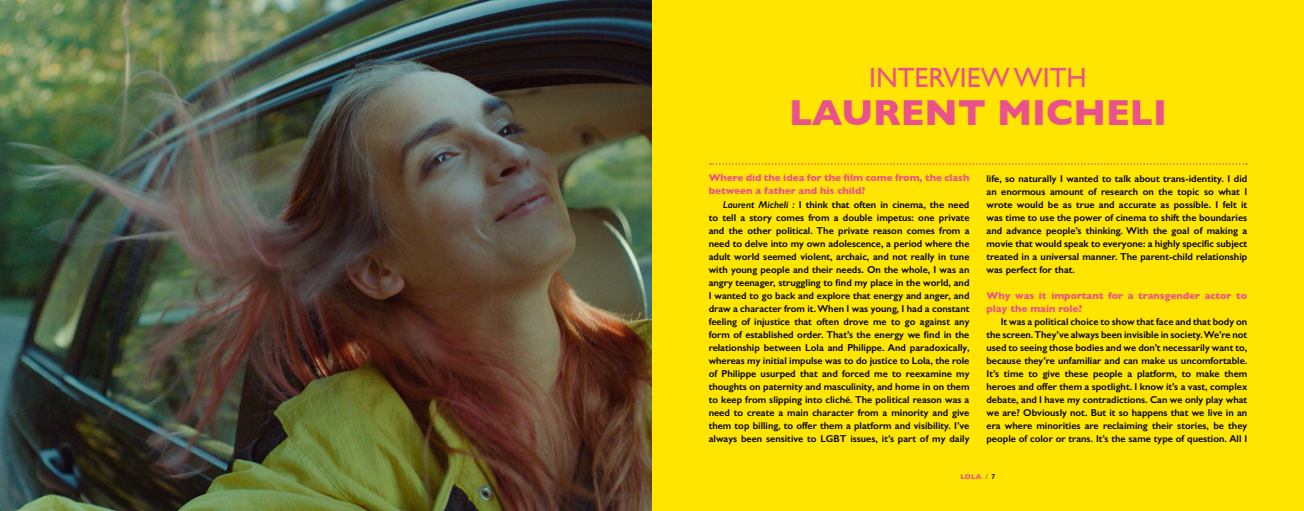
<style>
.page{position:relative;width:1304px;height:511px;background:#fff}
.page>*{position:absolute;margin:0;border:0;box-sizing:border-box;transform-origin:0 0}
.t1{font:700 36.8px "Gill Sans";color:#e9528c}
.t2{font:27.8px "Gill Sans";color:#e9528c}
.t3{font:600 10px/13px "Gill Sans";color:#000;text-align:justify}
.t4{font:700 10px/13px "Gill Sans";color:#e9528c}
.t5{font:700 7px "Gill Sans";color:#e9528c}
.s1{font-style:italic}
.s2{font-weight:300;color:#000}
.s3{font-weight:600;color:#000}
</style>
<div class="page">
<div style="left:558px;top:0;width:746px;height:510px;background:#ffe500"></div>
<img style="left:0;top:0;width:652px;height:510px">
<svg style="left:710px;top:163px;width:537px;height:2px"></svg>
<h2 class="t2" style="left:869px;top:61px;width:219px">INTERVIEW WITH</h2>
<h1 class="t1" style="left:789px;top:83px;width:379px">LAURENT MICHELI</h1>
<p class="t4" style="left:709px;top:171px;width:262px">Where did the idea for the film come from, the clash between a father and his child?</p>
<p class="t3" style="left:709px;top:197px;width:262px;text-indent:14px"><span class="s1">Laurent Micheli :</span> I think that often in cinema, the need to tell a story comes from a double impetus: one private and the other political. The private reason comes from a need to delve into my own adolescence, a period where the adult world seemed violent, archaic, and not really in tune with young people and their needs. On the whole, I was an angry teenager, struggling to find my place in the world, and I wanted to go back and explore that energy and anger, and draw a character from it. When I was young, I had a constant feeling of injustice that often drove me to go against any form of established order. That’s the energy we find in the relationship between Lola and Philippe. And paradoxically, whereas my initial impulse was to do justice to Lola, the role of Philippe usurped that and forced me to reexamine my thoughts on paternity and masculinity, and home in on them to keep from slipping into cliché. The political reason was a need to create a main character from a minority and give them top billing, to offer them a platform and visibility. I’ve always been sensitive to LGBT issues, it’s part of my daily</p>
<p class="t3" style="left:986px;top:171px;width:262px">life, so naturally I wanted to talk about trans-identity. I did an enormous amount of research on the topic so what I wrote would be as true and accurate as possible. I felt it was time to use the power of cinema to shift the boundaries and advance people’s thinking. With the goal of making a movie that would speak to everyone: a highly specific subject treated in a universal manner. The parent-child relationship was perfect for that.</p>
<p class="t4" style="left:986px;top:288px;width:262px">Why was it important for a transgender actor to play the main role?</p>
<p class="t3" style="left:986px;top:314px;width:262px;text-indent:14px">It was a political choice to show that face and that body on the screen. They’ve always been invisible in society. We’re not used to seeing those bodies and we don’t necessarily want to, because they’re unfamiliar and can make us uncomfortable.<br>It’s time to give these people a platform, to make them heroes and offer them a spotlight. I know it’s a vast, complex debate, and I have my contradictions. Can we only play what we are? Obviously not. But it so happens that we live in an era where minorities are reclaiming their stories, be they people of color or trans. It’s the same type of question. All I</p>
<p class="t5" style="left:961px;top:471px;width:36px">LOLA <span class="s2">/</span> <span class="s3">7</span></p>
</div>
